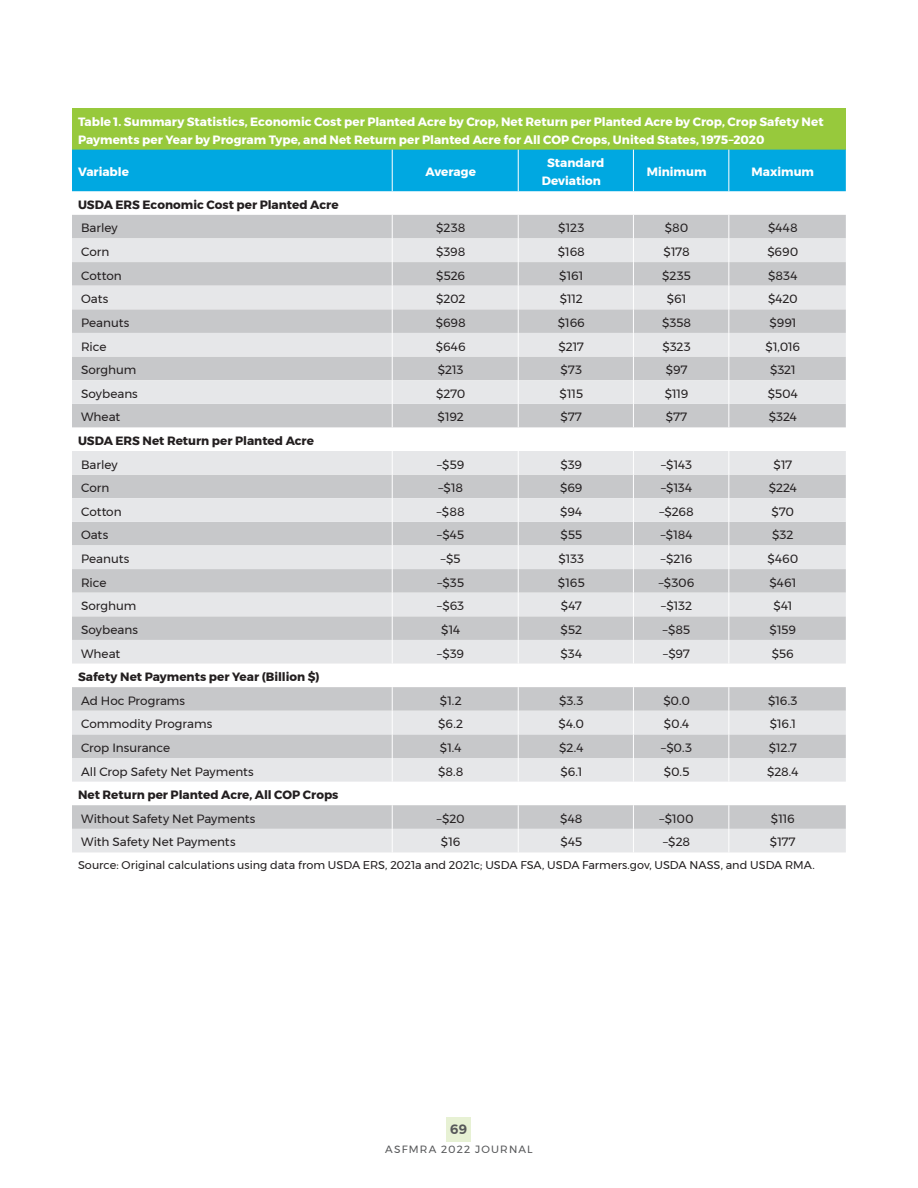
<style>
.page{position:relative;width:918px;height:1188px;background:#fff}
.page>*{position:absolute;margin:0;border:0;box-sizing:border-box;transform-origin:0 0}
.t1{font:600 13.5px "Montserrat";color:#565759}
.t2{font:12px "Montserrat";letter-spacing:-.005em;color:#231f20}
.t3{font:700 12px/18px "Montserrat";color:#fff}
.t4{font:700 12px "Montserrat";color:#231f20}
.t5{font:11.25px "Montserrat";color:#231f20}
.t6{font:10.5px "Montserrat";letter-spacing:.11em;color:#565759}
</style>
<div class="page">
<div style="left:447px;top:1117px;width:24px;height:24px;background:#e7f1d4"></div>
<div style="left:72px;top:108px;width:774px;height:42px;background:#97c93c"></div>
<div style="left:72px;top:150px;width:774px;height:41px;background:#00a8e1"></div>
<div style="left:72px;top:215px;width:774px;height:23px;background:#c7c8ca"></div>
<svg style="left:72px;top:238px;width:774px;height:614px;background:#dbdcde"></svg>
<hr style="left:392px;top:150px;width:1px;height:41px;background:#fff">
<hr style="left:518px;top:150px;width:1px;height:41px;background:#fff">
<hr style="left:633px;top:150px;width:1px;height:41px;background:#fff">
<hr style="left:728px;top:150px;width:1px;height:41px;background:#fff">
<svg style="left:392px;top:215px;width:1px;height:149px"></svg>
<svg style="left:518px;top:215px;width:1px;height:149px"></svg>
<svg style="left:633px;top:215px;width:1px;height:149px"></svg>
<svg style="left:728px;top:215px;width:1px;height:212px"></svg>
<svg style="left:728px;top:451px;width:1px;height:213px"></svg>
<svg style="left:728px;top:687px;width:1px;height:95px"></svg>
<svg style="left:392px;top:824px;width:1px;height:28px"></svg>
<svg style="left:518px;top:824px;width:1px;height:28px"></svg>
<svg style="left:633px;top:824px;width:1px;height:28px"></svg>
<svg style="left:728px;top:805px;width:1px;height:47px"></svg>
<img style="left:230px;top:364px;width:458px;height:460px">
<p class="t3" style="left:78px;top:112px;width:747px">Table 1. Summary Statistics, Economic Cost per Planted Acre by Crop, Net Return per Planted Acre by Crop, Crop Safety Net<br>Payments per Year by Program Type, and Net Return per Planted Acre for All COP Crops, United States, 1975–2020</p>
<p class="t3" style="left:78px;top:163px;width:53px">Variable</p>
<p class="t3" style="left:425px;top:163px;width:52px">Average</p>
<p class="t3" style="left:542px;top:154px;width:64px;text-align:center">Standard<br>Deviation</p>
<p class="t3" style="left:647px;top:163px;width:61px">Minimum</p>
<p class="t3" style="left:752px;top:163px;width:64px">Maximum</p>
<p class="t4" style="left:78px;top:195px;width:262px">USDA ERS Economic Cost per Planted Acre</p>
<p class="t2" style="left:81px;top:219px;width:38px">Barley</p>
<p class="t2" style="left:436px;top:219px;width:31px">$238</p>
<p class="t2" style="left:558px;top:219px;width:28px">$123</p>
<p class="t2" style="left:665px;top:219px;width:25px">$80</p>
<p class="t2" style="left:768px;top:219px;width:31px">$448</p>
<p class="t2" style="left:81px;top:243px;width:30px">Corn</p>
<p class="t2" style="left:436px;top:243px;width:31px">$398</p>
<p class="t2" style="left:558px;top:243px;width:29px">$168</p>
<p class="t2" style="left:664px;top:243px;width:28px">$178</p>
<p class="t2" style="left:767px;top:243px;width:33px">$690</p>
<p class="t2" style="left:81px;top:266px;width:42px">Cotton</p>
<p class="t2" style="left:436px;top:266px;width:30px">$526</p>
<p class="t2" style="left:559px;top:266px;width:26px">$161</p>
<p class="t2" style="left:662px;top:266px;width:30px">$235</p>
<p class="t2" style="left:768px;top:266px;width:31px">$834</p>
<p class="t2" style="left:81px;top:290px;width:29px">Oats</p>
<p class="t2" style="left:436px;top:290px;width:31px">$202</p>
<p class="t2" style="left:560px;top:290px;width:25px">$112</p>
<p class="t2" style="left:667px;top:290px;width:21px">$61</p>
<p class="t2" style="left:768px;top:290px;width:31px">$420</p>
<p class="t2" style="left:81px;top:313px;width:50px">Peanuts</p>
<p class="t2" style="left:436px;top:313px;width:32px">$698</p>
<p class="t2" style="left:558px;top:313px;width:29px">$166</p>
<p class="t2" style="left:662px;top:313px;width:31px">$358</p>
<p class="t2" style="left:770px;top:313px;width:28px">$991</p>
<p class="t2" style="left:81px;top:337px;width:27px">Rice</p>
<p class="t2" style="left:436px;top:337px;width:31px">$646</p>
<p class="t2" style="left:559px;top:337px;width:27px">$217</p>
<p class="t2" style="left:662px;top:337px;width:30px">$323</p>
<p class="t2" style="left:766px;top:337px;width:36px">$1,016</p>
<p class="t2" style="left:81px;top:361px;width:57px">Sorghum</p>
<p class="t2" style="left:438px;top:361px;width:27px">$213</p>
<p class="t2" style="left:561px;top:361px;width:23px">$73</p>
<p class="t2" style="left:666px;top:361px;width:23px">$97</p>
<p class="t2" style="left:770px;top:361px;width:27px">$321</p>
<p class="t2" style="left:81px;top:384px;width:58px">Soybeans</p>
<p class="t2" style="left:436px;top:384px;width:31px">$270</p>
<p class="t2" style="left:560px;top:384px;width:25px">$115</p>
<p class="t2" style="left:665px;top:384px;width:25px">$119</p>
<p class="t2" style="left:768px;top:384px;width:32px">$504</p>
<p class="t2" style="left:81px;top:408px;width:41px">Wheat</p>
<p class="t2" style="left:438px;top:408px;width:28px">$192</p>
<p class="t2" style="left:561px;top:408px;width:23px">$77</p>
<p class="t2" style="left:666px;top:408px;width:23px">$77</p>
<p class="t2" style="left:769px;top:408px;width:30px">$324</p>
<p class="t4" style="left:78px;top:431px;width:238px">USDA ERS Net Return per Planted Acre</p>
<p class="t2" style="left:81px;top:455px;width:38px">Barley</p>
<p class="t2" style="left:437px;top:455px;width:29px">–$59</p>
<p class="t2" style="left:560px;top:455px;width:23px">$39</p>
<p class="t2" style="left:661px;top:455px;width:33px">–$143</p>
<p class="t2" style="left:773px;top:455px;width:20px">$17</p>
<p class="t2" style="left:81px;top:479px;width:30px">Corn</p>
<p class="t2" style="left:438px;top:479px;width:26px">–$18</p>
<p class="t2" style="left:560px;top:479px;width:24px">$69</p>
<p class="t2" style="left:661px;top:479px;width:33px">–$134</p>
<p class="t2" style="left:769px;top:479px;width:30px">$224</p>
<p class="t2" style="left:81px;top:502px;width:42px">Cotton</p>
<p class="t2" style="left:437px;top:502px;width:29px">–$88</p>
<p class="t2" style="left:560px;top:502px;width:24px">$94</p>
<p class="t2" style="left:659px;top:502px;width:36px">–$268</p>
<p class="t2" style="left:772px;top:502px;width:24px">$70</p>
<p class="t2" style="left:81px;top:526px;width:29px">Oats</p>
<p class="t2" style="left:437px;top:526px;width:28px">–$45</p>
<p class="t2" style="left:560px;top:526px;width:23px">$55</p>
<p class="t2" style="left:661px;top:526px;width:33px">–$184</p>
<p class="t2" style="left:772px;top:526px;width:23px">$32</p>
<p class="t2" style="left:81px;top:550px;width:50px">Peanuts</p>
<p class="t2" style="left:441px;top:550px;width:21px">–$5</p>
<p class="t2" style="left:558px;top:550px;width:27px">$133</p>
<p class="t2" style="left:661px;top:550px;width:33px">–$216</p>
<p class="t2" style="left:767px;top:550px;width:32px">$460</p>
<p class="t2" style="left:81px;top:573px;width:27px">Rice</p>
<p class="t2" style="left:437px;top:573px;width:28px">–$35</p>
<p class="t2" style="left:558px;top:573px;width:28px">$165</p>
<p class="t2" style="left:659px;top:573px;width:37px">–$306</p>
<p class="t2" style="left:769px;top:573px;width:28px">$461</p>
<p class="t2" style="left:81px;top:597px;width:57px">Sorghum</p>
<p class="t2" style="left:437px;top:597px;width:29px">–$63</p>
<p class="t2" style="left:561px;top:597px;width:23px">$47</p>
<p class="t2" style="left:661px;top:597px;width:32px">–$132</p>
<p class="t2" style="left:774px;top:597px;width:20px">$41</p>
<p class="t2" style="left:81px;top:621px;width:58px">Soybeans</p>
<p class="t2" style="left:441px;top:621px;width:20px">$14</p>
<p class="t2" style="left:561px;top:621px;width:23px">$52</p>
<p class="t2" style="left:663px;top:621px;width:29px">–$85</p>
<p class="t2" style="left:770px;top:621px;width:28px">$159</p>
<p class="t2" style="left:81px;top:644px;width:41px">Wheat</p>
<p class="t2" style="left:437px;top:644px;width:28px">–$39</p>
<p class="t2" style="left:561px;top:644px;width:23px">$34</p>
<p class="t2" style="left:663px;top:644px;width:28px">–$97</p>
<p class="t2" style="left:772px;top:644px;width:24px">$56</p>
<p class="t4" style="left:78px;top:667px;width:243px">Safety Net Payments per Year (Billion $)</p>
<p class="t2" style="left:81px;top:691px;width:105px">Ad Hoc Programs</p>
<p class="t2" style="left:440px;top:691px;width:23px">$1.2</p>
<p class="t2" style="left:559px;top:691px;width:26px">$3.3</p>
<p class="t2" style="left:663px;top:691px;width:28px">$0.0</p>
<p class="t2" style="left:768px;top:691px;width:31px">$16.3</p>
<p class="t2" style="left:81px;top:715px;width:133px">Commodity Programs</p>
<p class="t2" style="left:438px;top:715px;width:26px">$6.2</p>
<p class="t2" style="left:559px;top:715px;width:27px">$4.0</p>
<p class="t2" style="left:664px;top:715px;width:27px">$0.4</p>
<p class="t2" style="left:770px;top:715px;width:28px">$16.1</p>
<p class="t2" style="left:81px;top:739px;width:91px">Crop Insurance</p>
<p class="t2" style="left:440px;top:739px;width:23px">$1.4</p>
<p class="t2" style="left:559px;top:739px;width:26px">$2.4</p>
<p class="t2" style="left:661px;top:739px;width:32px">–$0.3</p>
<p class="t2" style="left:769px;top:739px;width:30px">$12.7</p>
<p class="t2" style="left:81px;top:762px;width:174px">All Crop Safety Net Payments</p>
<p class="t2" style="left:438px;top:762px;width:27px">$8.8</p>
<p class="t2" style="left:560px;top:762px;width:23px">$6.1</p>
<p class="t2" style="left:664px;top:762px;width:27px">$0.5</p>
<p class="t2" style="left:767px;top:762px;width:33px">$28.4</p>
<p class="t4" style="left:78px;top:785px;width:262px">Net Return per Planted Acre, All COP Crops</p>
<p class="t2" style="left:81px;top:809px;width:176px">Without Safety Net Payments</p>
<p class="t2" style="left:437px;top:809px;width:29px">–$20</p>
<p class="t2" style="left:560px;top:809px;width:24px">$48</p>
<p class="t2" style="left:660px;top:809px;width:36px">–$100</p>
<p class="t2" style="left:771px;top:809px;width:25px">$116</p>
<p class="t2" style="left:81px;top:833px;width:156px">With Safety Net Payments</p>
<p class="t2" style="left:441px;top:833px;width:21px">$16</p>
<p class="t2" style="left:560px;top:833px;width:23px">$45</p>
<p class="t2" style="left:663px;top:833px;width:28px">–$28</p>
<p class="t2" style="left:770px;top:833px;width:27px">$177</p>
<p class="t5" style="left:78px;top:857px;width:738px">Source: Original calculations using data from USDA ERS, 2021a and 2021c; USDA FSA, USDA Farmers.gov, USDA NASS, and USDA RMA.</p>
<p class="t1" style="left:450px;top:1118px;width:19px">69</p>
<p class="t6" style="left:385px;top:1142px;width:149px">ASFMRA 2022 JOURNAL</p>
</div>
